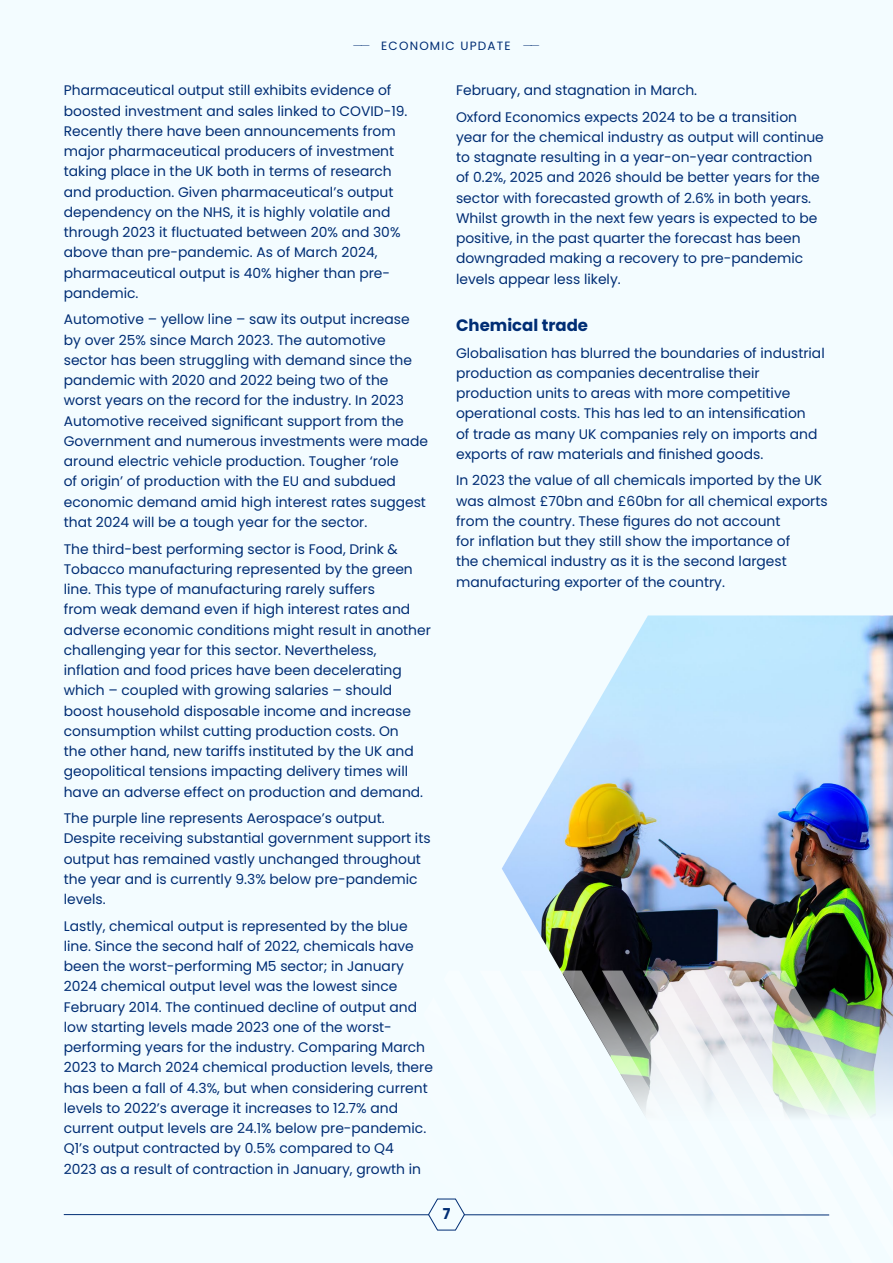
<style>
.page{position:relative;width:893px;height:1263px;background:#f3fcff}
.page>*{position:absolute;margin:0;border:0;box-sizing:border-box;transform-origin:0 0}
.t1{font:700 16.5px "Poppins";color:#002d74}
.t2{font:700 15px "Poppins";color:#002d74;scale:.95 1}
.t3{font:13.8px/20.2px "Poppins";color:#002d74}
.t4{font:12px "Poppins";letter-spacing:.1em;color:#002d74}
.s1{font-weight:200}
</style>
<div class="page">
<img style="left:502px;top:615px;width:391px;height:355px">
<svg style="left:561px;top:970px;width:41px;height:72px"></svg>
<svg style="left:602px;top:970px;width:41px;height:246px"></svg>
<svg style="left:643px;top:970px;width:40px;height:246px"></svg>
<svg style="left:683px;top:970px;width:41px;height:246px"></svg>
<svg style="left:724px;top:970px;width:41px;height:246px"></svg>
<img style="left:765px;top:970px;width:128px;height:246px">
<hr style="left:64px;top:1214px;width:765px;height:1px;background:#002d74">
<svg style="left:281px;top:1103px;width:351px;height:128px"></svg>
<p class="t4" style="left:353px;top:39px;width:188px"><span class="s1">——</span> ECONOMIC UPDATE <span class="s1">——</span></p>
<p class="t3" style="left:64px;top:80px;width:345px">Pharmaceutical output still exhibits evidence of boosted investment and sales linked to COVID-19.<br>Recently there have been announcements from major pharmaceutical producers of investment taking place in the UK both in terms of research and production. Given pharmaceutical’s output dependency on the NHS, it is highly volatile and through 2023 it fluctuated between 20% and 30% above than pre-pandemic. As of March 2024, pharmaceutical output is 40% higher than pre&shy;pandemic.</p>
<p class="t3" style="left:64px;top:310px;width:366px">Automotive – yellow line – saw its output increase by over 25% since March 2023. The automotive sector has been struggling with demand since the pandemic with 2020 and 2022 being two of the worst years on the record for the industry. In 2023<br>Automotive received significant support from the Government and numerous investments were made around electric vehicle production. Tougher ‘role<br>of origin’ of production with the EU and subdued economic demand amid high interest rates suggest that 2024 will be a tough year for the sector.</p>
<p class="t3" style="left:64px;top:539px;width:369px">The third-best performing sector is Food, Drink &amp; Tobacco manufacturing represented by the green line. This type of manufacturing rarely suffers<br>from weak demand even if high interest rates and adverse economic conditions might result in another challenging year for this sector. Nevertheless, inflation and food prices have been decelerating which – coupled with growing salaries – should boost household disposable income and increase consumption whilst cutting production costs. On<br>the other hand, new tariffs instituted by the UK and geopolitical tensions impacting delivery times will have an adverse effect on production and demand.</p>
<p class="t3" style="left:64px;top:808px;width:368px">The purple line represents Aerospace’s output.<br>Despite receiving substantial government support its output has remained vastly unchanged throughout the year and is currently 9.3% below pre-pandemic levels.</p>
<p class="t3" style="left:64px;top:916px;width:371px">Lastly, chemical output is represented by the blue line. Since the second half of 2022, chemicals have been the worst-performing M5 sector; in January 2024 chemical output level was the lowest since February 2014. The continued decline of output and low starting levels made 2023 one of the worst&shy;performing years for the industry. Comparing March 2023 to March 2024 chemical production levels, there has been a fall of 4.3%, but when considering current levels to 2022’s average it increases to 12.7% and current output levels are 24.1% below pre-pandemic.<br>Q1’s output contracted by 0.5% compared to Q4<br>2023 as a result of contraction in January, growth in</p>
<p class="t3" style="left:456px;top:77px;width:343px;line-height:26.7px">February, and stagnation in March.<br>Oxford Economics expects 2024 to be a transition</p>
<p class="t3" style="left:456px;top:127px;width:369px">year for the chemical industry as output will continue to stagnate resulting in a year-on-year contraction of 0.2%, 2025 and 2026 should be better years for the sector with forecasted growth of 2.6% in both years.<br>Whilst growth in the next few years is expected to be positive, in the past quarter the forecast has been downgraded making a recovery to pre-pandemic levels appear less likely.</p>
<p class="t1" style="left:456px;top:316px;width:134px">Chemical trade</p>
<p class="t3" style="left:456px;top:343px;width:370px">Globalisation has blurred the boundaries of industrial production as companies decentralise their production units to areas with more competitive operational costs. This has led to an intensification<br>of trade as many UK companies rely on imports and exports of raw materials and finished goods.</p>
<p class="t3" style="left:456px;top:470px;width:373px">In 2023 the value of all chemicals imported by the UK was almost £70bn and £60bn for all chemical exports from the country. These figures do not account<br>for inflation but they still show the importance of<br>the chemical industry as it is the second largest manufacturing exporter of the country.</p>
<p class="t2" style="left:443px;top:1205px;width:10px">7</p>
</div>
